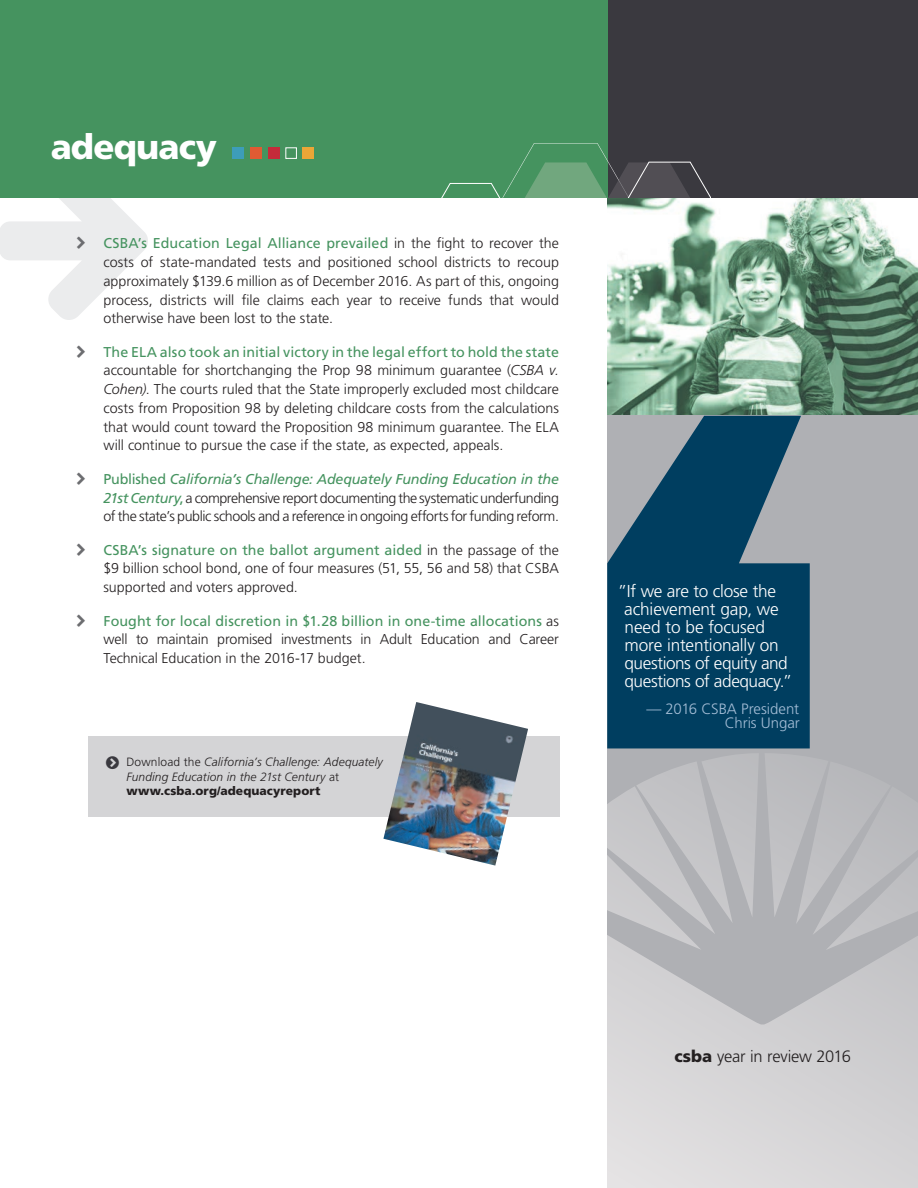
<style>
.page{position:relative;width:918px;height:1188px;background:#fff}
.page>*{position:absolute;margin:0;border:0;box-sizing:border-box;transform-origin:0 0}
.t1{font:900 34.65px "Frutiger LT Std";letter-spacing:-.025em;color:#fff}
.Pull_Quote{font:300 17.25px/18px "Frutiger LT Std";letter-spacing:-.015em;color:#fff}
.t2{font:300 16.5px "Frutiger LT Std";letter-spacing:-.015em;color:#231f20}
.Body{font:300 15px/13.5px "Frutiger LT Std";letter-spacing:-.005em;color:#a4bdd6;text-align:right}
.t3{font:300 14.25px/18.8px "Frutiger LT Std";letter-spacing:-.005em;color:#231f20;text-align:justify}
.t4{font:italic 300 12px/14.4px "Frutiger LT Std";letter-spacing:.01em;color:#231f20}
.s1{font-weight:400;color:#45935f}
.s2{font-style:italic}
.s3{font-weight:400;font-style:italic;color:#45935f}
.s4{font-style:normal}
.s5{font-weight:900;font-style:normal}
.s6{font-weight:900}
</style>
<div class="page">
<div style="left:607px;top:125px;width:311px;height:1063px;background:#afb0b4"></div>
<svg style="left:607px;top:754px;width:151px;height:135px"></svg>
<svg style="left:765px;top:754px;width:153px;height:135px"></svg>
<svg style="left:607px;top:889px;width:311px;height:299px;fill:#d1d1d3"></svg>
<div style="left:548px;top:0;width:370px;height:198px;background:#3a393f"></div>
<svg style="left:607px;top:416px;width:203px;height:332px;fill:#003e60"></svg>
<img style="left:607px;top:198px;width:311px;height:217px">
<div style="left:0;top:0;width:608px;height:198px;background:#45935f"></div>
<svg style="left:441px;top:143px;width:270px;height:55px"></svg>
<div style="left:232px;top:147px;width:12px;height:12px;background:#3d9db9"></div>
<div style="left:251px;top:147px;width:11px;height:12px;background:#df5b33"></div>
<div style="left:268px;top:147px;width:11px;height:12px;background:#c52b3a"></div>
<div style="left:285px;top:147px;width:12px;height:12px;background:#45935f;border:1px solid #fff"></div>
<div style="left:303px;top:147px;width:11px;height:12px;background:#eba637"></div>
<div style="left:88px;top:736px;width:472px;height:81px;background:#d4d4d6"></div>
<img style="left:383px;top:702px;width:145px;height:164px">
<svg style="left:0;top:198px;width:148px;height:122px"></svg>
<h1 class="t1" style="left:51px;top:126px;width:168px">adequacy</h1>
<p class="t3" style="left:104px;top:234px;width:457px"><span class="s1">CSBA’s Education Legal Alliance prevailed</span> in the fight to recover the costs of state-mandated tests and positioned school districts to recoup approximately $139.6 million as of December 2016. As part of this, ongoing process, districts will file claims each year to receive funds that would otherwise have been lost to the state.</p>
<p class="t3" style="left:104px;top:343px;width:457px"><span class="s1">The ELA also took an initial victory in the legal effort to hold the state </span>accountable for shortchanging the Prop 98 minimum guarantee (<span class="s2">CSBA v.<br>Cohen)</span>. The courts ruled that the State improperly excluded most childcare costs from Proposition 98 by deleting childcare costs from the calculations that would count toward the Proposition 98 minimum guarantee. The ELA will continue to pursue the case if the state, as expected, appeals.</p>
<p class="t3" style="left:104px;top:470px;width:457px"><span class="s1">Published</span> <span class="s3">California’s Challenge: Adequately Funding Education in the 21st Century</span><span class="s1">,</span> a comprehensive report documenting the systematic underfunding of the state’s public schools and a reference in ongoing efforts for funding reform.</p>
<p class="t3" style="left:104px;top:541px;width:457px"><span class="s1">CSBA’s signature on the ballot argument aided</span> in the passage of the $9 billion school bond, one of four measures (51, 55, 56 and 58) that CSBA supported and voters approved.</p>
<p class="t3" style="left:104px;top:611px;width:457px"><span class="s1">Fought for local discretion in $1.28 billion in one-time allocations</span> as well to maintain promised investments in Adult Education and Career Technical Education in the 2016-17 budget.</p>
<p class="t4" style="left:126px;top:755px;width:258px"><span class="s4">Download the</span> California’s Challenge: Adequately<br>Funding Education in the 21st Century <span class="s4">at </span><span class="s5">www.csba.org/adequacyreport</span></p>
<p class="Pull_Quote" style="left:624px;top:582px;width:169px;text-indent:-6px">”If we are to close the achievement gap, we need to be focused more intentionally on questions of equity and questions of adequacy.”</p>
<p class="Body" style="left:646px;top:702px;width:155px">— 2016 CSBA President<br>Chris Ungar</p>
<p class="t2" style="left:674px;top:1047px;width:178px"><span class="s6">csba</span> year in review 2016</p>
</div>
